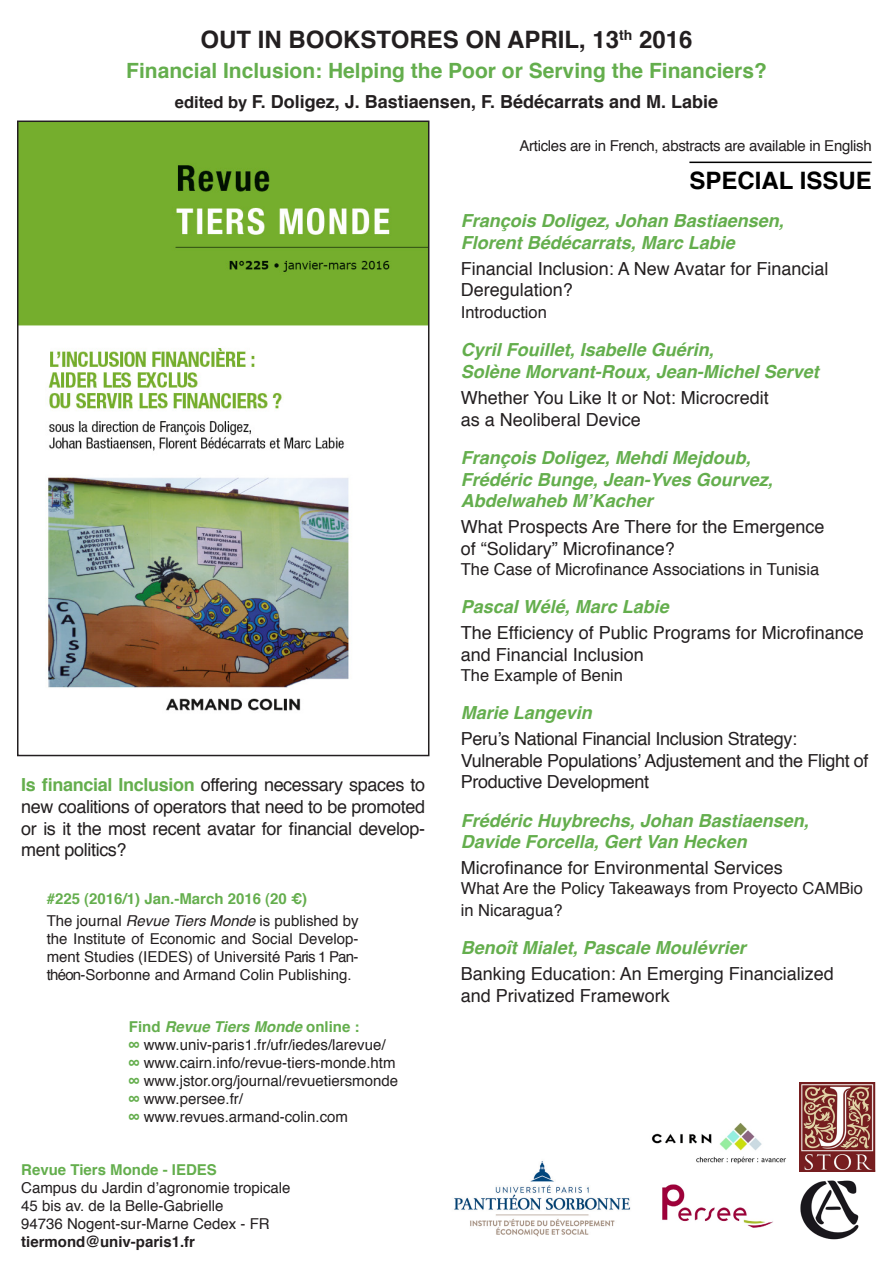
<style>
.page{position:relative;width:893px;height:1263px;background:#fff}
.page>*{position:absolute;margin:0;border:0;box-sizing:border-box;transform-origin:0 0}
.t1{font:700 24px "Helvetica";color:#231f20}
.t2{font:700 24px "Helvetica";color:#000}
.t3{font:700 21px "Helvetica";color:#64ae4d}
.t4{font:18px/21.6px "Helvetica";color:#231f20}
.t5{font:italic 700 18px/21.6px "Helvetica";color:#64ae4d}
.t6{font:18px/21.6px "Helvetica";letter-spacing:-.02em;color:#231f20}
.t7{font:700 18px "Helvetica";color:#231f20}
.t8{font:16.5px/21.6px "Helvetica";color:#231f20}
.t9{font:15px/18px "Helvetica";color:#231f20;text-align:justify}
.t10{font:700 15px "Helvetica";color:#64ae4d}
.t11{font:15px "Helvetica";letter-spacing:-.02em;color:#231f20}
.t12{font:italic 700 15px "Helvetica";color:#64ae4d}
.t13{font:700 15px "Helvetica";color:#231f20}
.s1{font-size:16.5px}
.s2{font-weight:700;color:#64ae4d}
.s3{font-style:italic}
.s4{font-style:normal}
</style>
<div class="page">
<img style="left:20px;top:124px;width:406px;height:587px">
<div style="left:17px;top:121px;width:412px;height:635px;border:2px solid #231f20"></div>
<img style="left:454px;top:1161px;width:177px;height:76px">
<img style="left:800px;top:1180px;width:59px;height:60px">
<img style="left:651px;top:1122px;width:135px;height:42px">
<img style="left:662px;top:1184px;width:111px;height:44px">
<img style="left:799px;top:1082px;width:77px;height:89px">
<hr style="left:689px;top:162px;width:183px;height:1px;background:#000">
<p class="t1" style="left:200px;top:20px;width:494px">OUT IN BOOKSTORES ON APRIL, 13<sup>th</sup> 2016</p>
<p class="t3" style="left:126px;top:53px;width:642px">Financial Inclusion: Helping the Poor or Serving the Financiers?</p>
<p class="t7" style="left:175px;top:87px;width:545px"><span class="s1">edited by</span> F. Doligez, J. Bastiaensen, F. Bédécarrats and M. Labie</p>
<p class="t11" style="left:519px;top:134px;width:354px">Articles are in French, abstracts are available in English</p>
<p class="t2" style="left:689px;top:161px;width:184px">SPECIAL ISSUE</p>
<p class="t5" style="left:461px;top:210px;width:325px">François Doligez, Johan Bastiaensen,<br>Florent Bédécarrats, Marc Labie</p>
<p class="t4" style="left:461px;top:258px;width:369px">Financial Inclusion: A New Avatar for Financial<br>Deregulation?</p>
<p class="t8" style="left:461px;top:302px;width:88px">Introduction</p>
<p class="t5" style="left:461px;top:339px;width:360px">Cyril Fouillet, Isabelle Guérin,<br>Solène Morvant-Roux, Jean-Michel Servet</p>
<p class="t4" style="left:461px;top:387px;width:310px">Whether You Like It or Not: Microcredit as a Neoliberal Device</p>
<p class="t5" style="left:461px;top:447px;width:314px">François Doligez, Mehdi Mejdoub,<br>Frédéric Bunge, Jean-Yves Gourvez,<br>Abdelwaheb M’Kacher</p>
<p class="t4" style="left:461px;top:517px;width:365px">What Prospects Are There for the Emergence of “Solidary” Microfinance?</p>
<p class="t8" style="left:461px;top:558px;width:360px">The Case of Microfinance Associations in Tunisia</p>
<p class="t5" style="left:461px;top:596px;width:210px">Pascal Wélé, Marc Labie</p>
<p class="t4" style="left:461px;top:622px;width:405px">The Efficiency of Public Programs for Microfinance and Financial Inclusion</p>
<p class="t8" style="left:461px;top:664px;width:164px">The Example of Benin</p>
<p class="t5" style="left:461px;top:702px;width:133px">Marie Langevin</p>
<p class="t6" style="left:461px;top:728px;width:409px">Peru’s National Financial Inclusion Strategy:<br>Vulnerable Populations’ Adjustement and the Flight of<br>Productive Development</p>
<p class="t5" style="left:461px;top:810px;width:350px">Frédéric Huybrechs, Johan Bastiaensen,<br>Davide Forcella, Gert Van Hecken</p>
<p class="t4" style="left:461px;top:858px;width:324px">Microfinance for Environmental Services</p>
<p class="t8" style="left:461px;top:878px;width:404px">What Are the Policy Takeaways from Proyecto CAMBio in Nicaragua?</p>
<p class="t5" style="left:461px;top:937px;width:287px">Benoît Mialet, Pascale Moulévrier</p>
<p class="t4" style="left:461px;top:963px;width:375px">Banking Education: An Emerging Financialized and Privatized Framework</p>
<p class="t4" style="left:21px;top:775px;width:405px;text-align:justify"><span class="s2">Is financial Inclusion</span> offering necessary spaces to new coalitions of operators that need to be promoted or is it the most recent avatar for financial develop&shy;ment politics?</p>
<p class="t10" style="left:47px;top:886px;width:262px">#225 (2016/1) Jan.-March 2016 (20 €)</p>
<p class="t9" style="left:47px;top:912px;width:313px">The journal <span class="s3">Revue Tiers Monde</span> is published by the Institute of Economic and Social Develop&shy;ment Studies (IEDES) of Université Paris 1 Pan&shy;théon-Sorbonne and Armand Colin Publishing.</p>
<p class="t12" style="left:129px;top:1015px;width:232px"><span class="s4">Find</span> Revue Tiers Monde <span class="s4">online :</span></p>
<p class="t9" style="left:129px;top:1036px;width:258px"><span class="s2">∞</span> www.univ-paris1.fr/ufr/iedes/larevue/</p>
<p class="t9" style="left:129px;top:1054px;width:268px"><span class="s2">∞</span> www.cairn.info/revue-tiers-monde.htm</p>
<p class="t9" style="left:129px;top:1072px;width:271px"><span class="s2">∞</span> www.jstor.org/journal/revuetiersmonde</p>
<p class="t9" style="left:129px;top:1090px;width:116px"><span class="s2">∞</span> www.persee.fr/</p>
<p class="t9" style="left:129px;top:1108px;width:221px"><span class="s2">∞</span> www.revues.armand-colin.com</p>
<p class="t10" style="left:21px;top:1157px;width:197px">Revue Tiers Monde - IEDES</p>
<p class="t9" style="left:21px;top:1179px;width:271px">Campus du Jardin d’agronomie tropicale</p>
<p class="t9" style="left:21px;top:1197px;width:204px">45 bis av. de la Belle-Gabrielle</p>
<p class="t9" style="left:21px;top:1215px;width:250px">94736 Nogent-sur-Marne Cedex - FR</p>
<p class="t13" style="left:21px;top:1229px;width:175px">tiermond@univ-paris1.fr</p>
</div>
